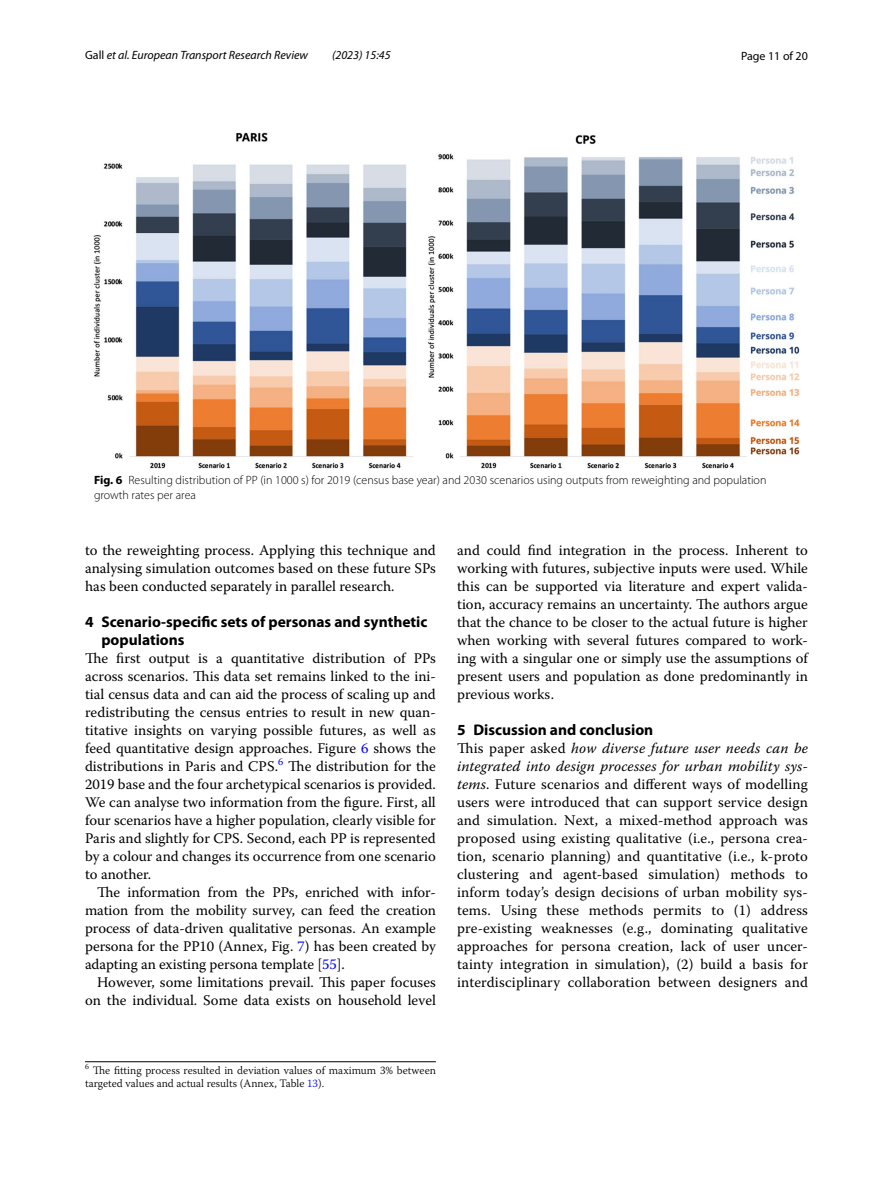
<style>
.page{position:relative;width:893px;height:1187px;background:#fff}
.page>*{position:absolute;margin:0;border:0;box-sizing:border-box;transform-origin:0 0}
.t1{font:700 15.45px/18px "Myriad Pro";color:#000}
.t2{font:14.7px/18px "Warnock Pro";color:#000;text-align:justify}
.t3{font:300 12px/15px "Myriad Pro";color:#000}
.t4{font:italic 12px "Myriad Pro";color:#000}
.t5{font:12px "Myriad Pro";color:#000}
.t6{font:300 11.25px/13.5px "Warnock Pro";color:#000}
.s1{font-style:normal}
.s2{font-weight:700}
.s3{color:#00f}
.s4{font-style:italic}
</style>
<div class="page">
<img style="left:94px;top:133px;width:705px;height:335px">
<hr style="left:85px;top:1061px;width:351px;height:1px;background:#000">
<p class="t4" style="left:85px;top:48px;width:224px"><span class="s1">Gall</span> et al. European Transport Research Review</p>
<p class="t4" style="left:332px;top:48px;width:60px">(2023) 15:45</p>
<p class="t5" style="left:741px;top:48px;width:68px">Page 11 of 20</p>
<p class="t3" style="left:94px;top:472px;width:674px"><span class="s2">Fig. 6</span> Resulting distribution of PP (in 1000 s) for 2019 (census base year) and 2030 scenarios using outputs from reweighting and population growth rates per area</p>
<p class="t2" style="left:85px;top:541px;width:352px">to the reweighting process. Applying this technique and analysing simulation outcomes based on these future SPs has been conducted separately in parallel research.</p>
<p class="t1" style="left:101px;top:612px;width:328px;text-indent:-16px">4 Scenario‑specific sets of personas and synthetic populations</p>
<p class="t2" style="left:85px;top:649px;width:352px">The first output is a quantitative distribution of PPs across scenarios. This data set remains linked to the ini&shy;tial census data and can aid the process of scaling up and redistributing the census entries to result in new quan&shy;titative insights on varying possible futures, as well as feed quantitative design approaches. Figure <span class="s3">6</span> shows the distributions in Paris and CPS.<sup>6</sup> The distribution for the 2019 base and the four archetypical scenarios is provided.<br>We can analyse two information from the figure. First, all four scenarios have a higher population, clearly visible for Paris and slightly for CPS. Second, each PP is represented by a colour and changes its occurrence from one scenario to another.</p>
<p class="t2" style="left:85px;top:883px;width:352px;text-indent:12px">The information from the PPs, enriched with infor&shy;mation from the mobility survey, can feed the creation process of data-driven qualitative personas. An example persona for the PP10 (Annex, Fig. <span class="s3">7</span>) has been created by adapting an existing persona template [<span class="s3">55</span>].</p>
<p class="t2" style="left:85px;top:973px;width:352px;text-align:right">However, some limitations prevail. This paper focuses on the individual. Some data exists on household level</p>
<p class="t2" style="left:457px;top:541px;width:352px">and could find integration in the process. Inherent to working with futures, subjective inputs were used. While this can be supported via literature and expert valida&shy;tion, accuracy remains an uncertainty. The authors argue that the chance to be closer to the actual future is higher when working with several futures compared to work&shy;ing with a singular one or simply use the assumptions of present users and population as done predominantly in previous works.</p>
<p class="t1" style="left:457px;top:720px;width:198px">5 Discussion and conclusion</p>
<p class="t2" style="left:457px;top:739px;width:352px">This paper asked <span class="s4">how diverse future user needs can be integrated into design processes for urban mobility sys&shy;tems</span>. Future scenarios and different ways of modelling users were introduced that can support service design and simulation. Next, a mixed-method approach was proposed using existing qualitative (i.e., persona crea&shy;tion, scenario planning) and quantitative (i.e., k-proto clustering and agent-based simulation) methods to inform today’s design decisions of urban mobility sys&shy;tems. Using these methods permits to (1) address pre-existing weaknesses (e.g., dominating qualitative approaches for persona creation, lack of user uncer&shy;tainty integration in simulation), (2) build a basis for interdisciplinary collaboration between designers and</p>
<p class="t6" style="left:85px;top:1063px;width:352px"><sup>6</sup> The fitting process resulted in deviation values of maximum 3% between targeted values and actual results (Annex, Table <span class="s3">13</span>).</p>
</div>
